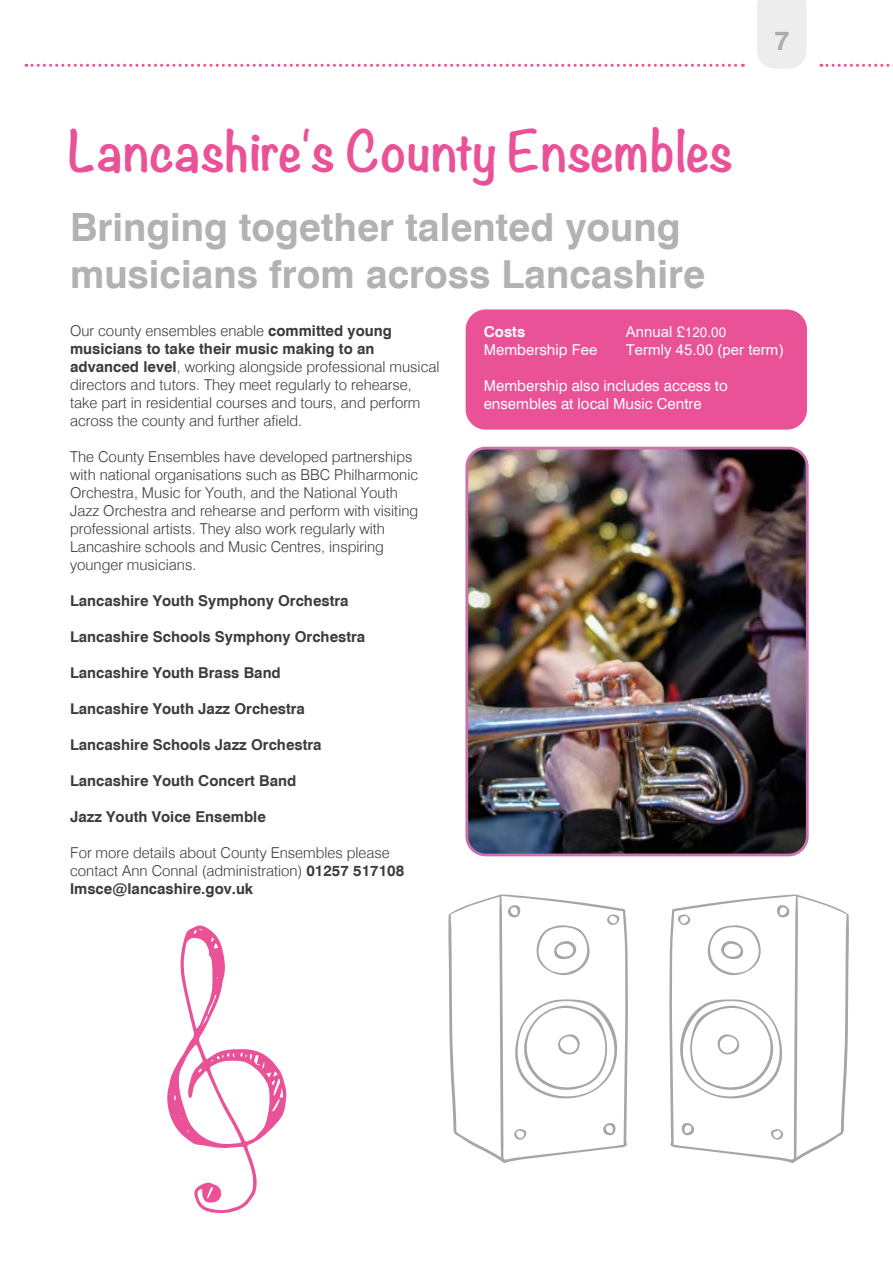
<style>
.page{position:relative;width:893px;height:1263px;background:#fff}
.page>*{position:absolute;margin:0;border:0;box-sizing:border-box;transform-origin:0 0}
.t1{font:700 49.5px "Noteworthy";color:#ea5297}
.t2{font:700 39px/46.8px "Swiss 721 BT";color:#b3b2b2}
.t3{font:700 27px "Swiss 721 BT";color:#acacac}
.t4{font:300 15px/18px "Swiss 721 BT";color:#3c3c3b}
.t5{font:700 15px "Swiss 721 BT";color:#3c3c3b}
.t6{font:15px/18px "Swiss 721 BT";color:#fff}
.t7{font:15px/18px "Arial";color:#fff}
.s1{font-weight:700}
.s2{font-family:"Swiss 721 BT"}
.s3{font-size:13.5px}
</style>
<div class="page">
<div style="left:757px;top:0;width:49px;height:69px;background:#ededed"></div>
<svg style="left:26px;top:64px;width:717px;height:3px"></svg>
<svg style="left:821px;top:64px;width:72px;height:3px"></svg>
<div style="left:466px;top:309px;width:341px;height:121px;background:#ea5297;border-radius:20px"></div>
<img style="left:469px;top:451px;width:336px;height:401px">
<div style="left:465px;top:447px;width:344px;height:409px;border:3px solid #c972ac;border-radius:19px"></div>
<svg style="left:167px;top:925px;width:120px;height:289px"></svg>
<svg style="left:669px;top:894px;width:180px;height:269px"></svg>
<svg style="left:706px;top:925px;width:55px;height:50px"></svg>
<svg style="left:673px;top:999px;width:110px;height:105px"></svg>
<svg style="left:777px;top:905px;width:13px;height:13px"></svg>
<svg style="left:681px;top:1122px;width:13px;height:13px"></svg>
<svg style="left:678px;top:914px;width:13px;height:11px"></svg>
<svg style="left:771px;top:1128px;width:13px;height:12px"></svg>
<svg style="left:448px;top:894px;width:180px;height:269px"></svg>
<svg style="left:536px;top:925px;width:56px;height:50px"></svg>
<svg style="left:515px;top:999px;width:109px;height:105px"></svg>
<svg style="left:507px;top:905px;width:14px;height:13px"></svg>
<svg style="left:603px;top:1122px;width:13px;height:13px"></svg>
<svg style="left:606px;top:914px;width:13px;height:11px"></svg>
<svg style="left:513px;top:1128px;width:13px;height:12px"></svg>
<h3 class="t3" style="left:774px;top:24px;width:17px">7</h3>
<h1 class="t1" style="left:68px;top:108px;width:667px">Lancashire's County Ensembles</h1>
<h2 class="t2" style="left:70px;top:204px;width:637px">Bringing together talented young musicians from across Lancashire</h2>
<p class="t4" style="left:70px;top:321px;width:371px">Our county ensembles enable <span class="s1">committed young musicians to take their music making to an advanced level</span>, working alongside professional musical directors and tutors. They meet regularly to rehearse, take part in residential courses and tours, and perform across the county and further afield.</p>
<p class="t4" style="left:70px;top:447px;width:349px">The County Ensembles have developed partnerships with national organisations such as BBC Philharmonic Orchestra, Music for Youth, and the National Youth Jazz Orchestra and rehearse and perform with visiting professional artists. They also work regularly with Lancashire schools and Music Centres, inspiring younger musicians.</p>
<p class="t5" style="left:70px;top:591px;width:280px">Lancashire Youth Symphony Orchestra</p>
<p class="t5" style="left:70px;top:627px;width:297px">Lancashire Schools Symphony Orchestra</p>
<p class="t5" style="left:70px;top:663px;width:212px">Lancashire Youth Brass Band</p>
<p class="t5" style="left:70px;top:699px;width:236px">Lancashire Youth Jazz Orchestra</p>
<p class="t5" style="left:70px;top:735px;width:253px">Lancashire Schools Jazz Orchestra</p>
<p class="t5" style="left:70px;top:771px;width:228px">Lancashire Youth Concert Band</p>
<p class="t5" style="left:70px;top:807px;width:197px">Jazz Youth Voice Ensemble</p>
<p class="t4" style="left:70px;top:843px;width:336px">For more details about County Ensembles please contact Ann Connal (administration) <span class="s1">01257 517108 lmsce@lancashire.gov.uk</span></p>
<p class="t7" style="left:626px;top:322px;width:159px">Annual <span class="s2">£</span><span class="s3">120.00<br></span>Termly 45.00 (per term)</p>
<p class="t6" style="left:484px;top:376px;width:246px">Membership also includes access to ensembles at local Music Centre</p>
</div>
